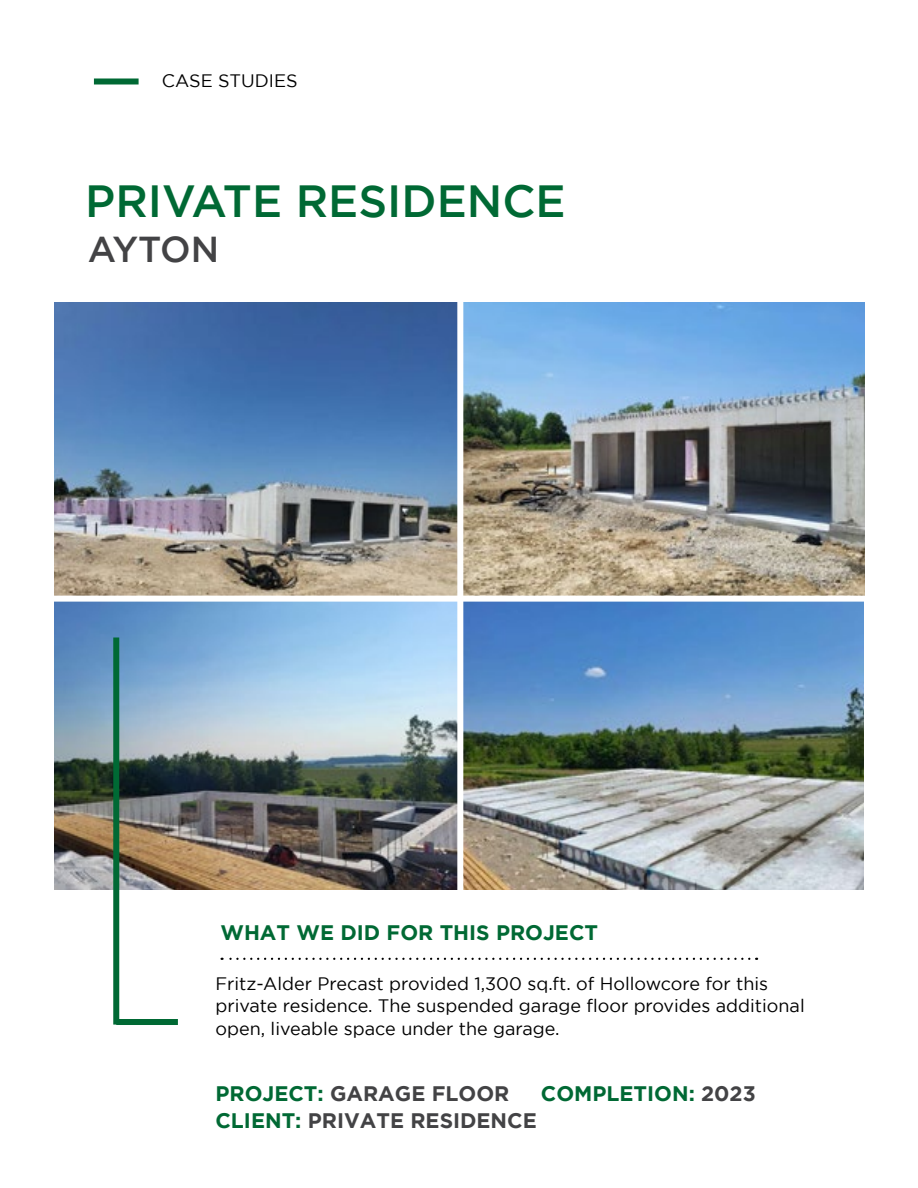
<style>
.page{position:relative;width:918px;height:1188px;background:#fff}
.page>*{position:absolute;margin:0;border:0;box-sizing:border-box;transform-origin:0 0}
.t1{font:500 45px "Gotham";color:#006934}
.t2{font:500 36px "Gotham";letter-spacing:-.02em;color:#434345}
.t3{font:700 21px "Gotham";color:#434345}
.t4{font:700 21px "Gotham";color:#006934}
.t5{font:18px/22.5px "Gotham";color:#000}
.s1{color:#006934}
.s2{color:#434345}
</style>
<div class="page">
<div style="left:116px;top:1019px;width:62px;height:6px;background:#006934"></div>
<div style="left:94px;top:78px;width:45px;height:6px;background:#006934"></div>
<svg style="left:222px;top:958px;width:527px;height:2px"></svg>
<img style="left:54px;top:602px;width:403px;height:287px">
<img style="left:463px;top:302px;width:402px;height:294px">
<img style="left:463px;top:602px;width:401px;height:287px">
<img style="left:54px;top:302px;width:403px;height:294px">
<div style="left:113px;top:638px;width:6px;height:387px;background:#006934"></div>
<p class="t5" style="left:162px;top:69px;width:137px">CASE STUDIES</p>
<h1 class="t1" style="left:85px;top:176px;width:482px">PRIVATE RESIDENCE</h1>
<h2 class="t2" style="left:88px;top:228px;width:133px">AYTON</h2>
<p class="t4" style="left:220px;top:920px;width:379px">WHAT WE DID FOR THIS PROJECT</p>
<p class="t5" style="left:215px;top:972px;width:591px">Fritz-Alder Precast provided 1,300 sq.ft. of Hollowcore for this private residence. The suspended garage floor provides additional open, liveable space under the garage.</p>
<p class="t3" style="left:215px;top:1081px;width:295px"><span class="s1">PROJECT:</span> GARAGE FLOOR</p>
<p class="t4" style="left:541px;top:1081px;width:216px">COMPLETION: <span class="s2">2023</span></p>
<p class="t3" style="left:215px;top:1108px;width:323px"><span class="s1">CLIENT:</span> PRIVATE RESIDENCE</p>
</div>
